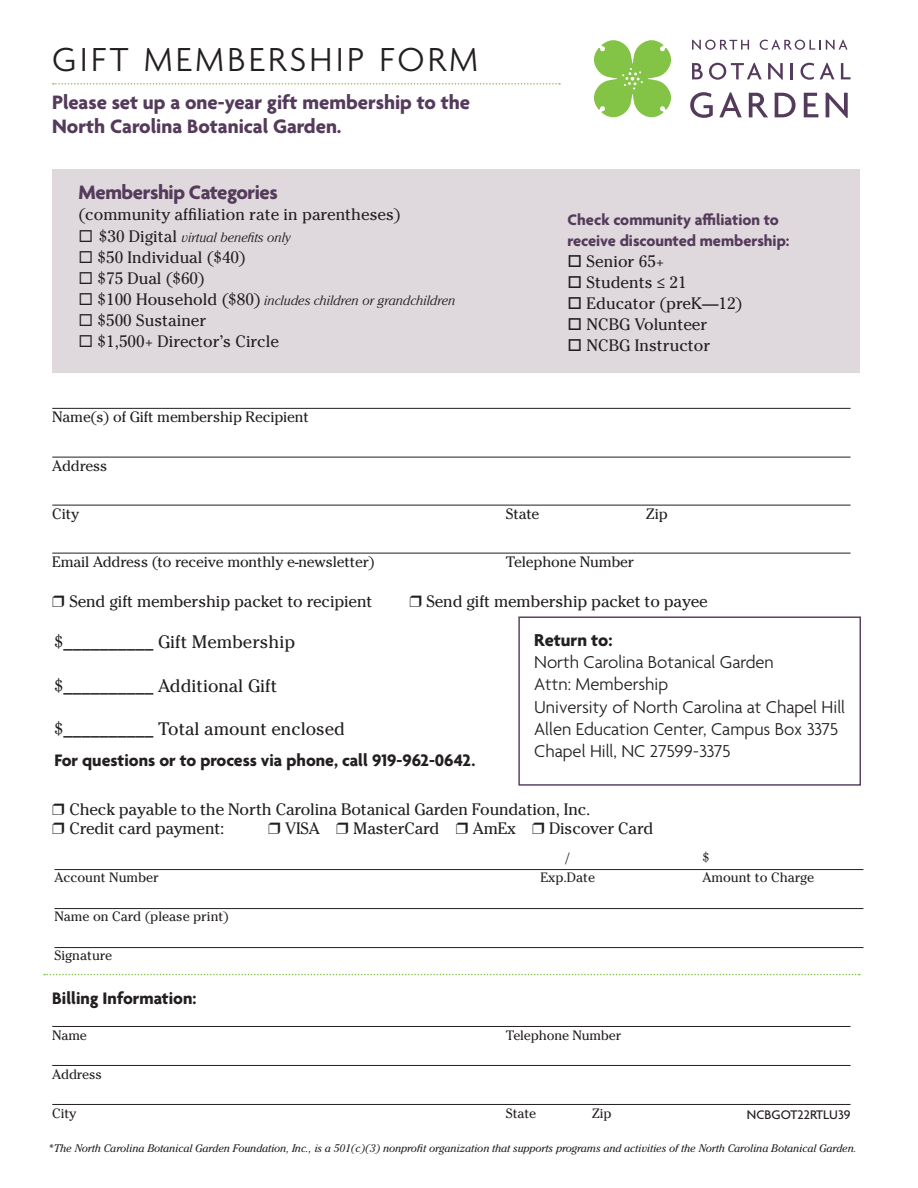
<style>
.page{position:relative;width:918px;height:1188px;background:#fff}
.page>*{position:absolute;margin:0;border:0;box-sizing:border-box;transform-origin:0 0}
.t1{font:300 36px "Agenda";letter-spacing:.09em;color:#231f20}
.t2{font:700 21px/24px "Agenda";color:#553b5b}
.t3{font:700 21px "Agenda";letter-spacing:-.02em;color:#553b5b}
.t4{font:300 18.6px/22.4px "Agenda";color:#231f20}
.t5{font:700 18.6px "Agenda";color:#231f20}
.t6{font:18px "Cheltenham Std";color:#231f20}
.t7{font:700 18px "Agenda";color:#231f20}
.t8{font:16.5px/21px "Cheltenham Std";letter-spacing:-.01em;color:#231f20}
.t9{font:700 16.5px/21px "Agenda";color:#553b5b}
.t10{font:15px "Cheltenham Std";letter-spacing:-.01em;color:#231f20}
.t11{font:13.5px "Cheltenham Std";color:#231f20}
.t12{font:italic 300 13.5px "Cheltenham Std";color:#231f20}
.t13{font:500 13.5px "Agenda";color:#231f20}
.t14{font:italic 10.95px "Cheltenham Std";letter-spacing:-.01em;color:#231f20}
.s1{font-weight:400;font-style:normal;font-size:16.5px}
</style>
<div class="page">
<hr style="left:55px;top:869px;width:808px;height:1px;background:#231f20">
<hr style="left:55px;top:908px;width:808px;height:1px;background:#231f20">
<hr style="left:55px;top:947px;width:808px;height:1px;background:#231f20">
<div style="left:52px;top:169px;width:807px;height:204px;background:#dfd8dd"></div>
<svg style="left:692px;top:40px;width:57px;height:10px"></svg>
<svg style="left:760px;top:40px;width:88px;height:10px"></svg>
<svg style="left:692px;top:63px;width:11px;height:16px"></svg>
<svg style="left:709px;top:63px;width:53px;height:17px"></svg>
<svg style="left:768px;top:63px;width:15px;height:17px"></svg>
<svg style="left:791px;top:63px;width:2px;height:16px"></svg>
<svg style="left:801px;top:63px;width:13px;height:17px"></svg>
<svg style="left:820px;top:63px;width:14px;height:16px"></svg>
<svg style="left:841px;top:63px;width:10px;height:16px"></svg>
<svg style="left:690px;top:92px;width:23px;height:26px"></svg>
<svg style="left:719px;top:92px;width:23px;height:25px"></svg>
<svg style="left:749px;top:93px;width:19px;height:24px"></svg>
<svg style="left:775px;top:93px;width:21px;height:24px"></svg>
<svg style="left:804px;top:93px;width:14px;height:24px"></svg>
<svg style="left:826px;top:93px;width:22px;height:25px"></svg>
<svg style="left:594px;top:40px;width:77px;height:78px"></svg>
<div style="left:518px;top:616px;width:343px;height:170px;border:1px solid #553b5b"></div>
<svg style="left:44px;top:974px;width:816px;height:1px"></svg>
<hr style="left:52px;top:408px;width:799px;height:1px;background:#231f20">
<hr style="left:52px;top:457px;width:799px;height:1px;background:#231f20">
<hr style="left:52px;top:505px;width:799px;height:1px;background:#231f20">
<hr style="left:52px;top:553px;width:799px;height:1px;background:#231f20">
<svg style="left:53px;top:83px;width:507px;height:2px"></svg>
<hr style="left:52px;top:1026px;width:799px;height:1px;background:#231f20">
<hr style="left:52px;top:1065px;width:799px;height:1px;background:#231f20">
<hr style="left:52px;top:1104px;width:799px;height:1px;background:#231f20">
<h1 class="t1" style="left:52px;top:40px;width:428px">GIFT MEMBERSHIP FORM</h1>
<p class="t2" style="left:52px;top:91px;width:419px">Please set up a one-year gift membership to the<br>North Carolina Botanical Garden.</p>
<p class="t3" style="left:79px;top:181px;width:201px">Membership Categories</p>
<p class="t8" style="left:79px;top:204px;width:324px">(community affiliation rate in parentheses)</p>
<p class="t12" style="left:99px;top:230px;width:193px"><span class="s1">$30 Digital</span> virtual benefits only</p>
<p class="t8" style="left:98px;top:247px;width:150px">$50 Individual ($40) $75 Dual ($60)</p>
<p class="t12" style="left:98px;top:293px;width:359px"><span class="s1">$100 Household ($80)</span> includes children or grandchildren</p>
<p class="t8" style="left:98px;top:310px;width:183px">$500 Sustainer<br>$1,500+ Director’s Circle</p>
<p class="t9" style="left:568px;top:211px;width:223px">Check community affiliation to receive discounted membership:</p>
<p class="t8" style="left:587px;top:251px;width:157px">Senior 65+<br>Students ≤ 21<br>Educator (preK—12)<br>NCBG Volunteer<br>NCBG Instructor</p>
<p class="t10" style="left:52px;top:408px;width:258px">Name(s) of Gift membership Recipient</p>
<p class="t10" style="left:52px;top:457px;width:57px">Address</p>
<p class="t10" style="left:52px;top:505px;width:28px">City</p>
<p class="t10" style="left:506px;top:505px;width:35px">State</p>
<p class="t10" style="left:646px;top:505px;width:23px">Zip</p>
<p class="t10" style="left:52px;top:553px;width:324px">Email Address (to receive monthly e-newsletter)</p>
<p class="t10" style="left:506px;top:553px;width:130px">Telephone Number</p>
<p class="t8" style="left:69px;top:591px;width:305px">Send gift membership packet to recipient</p>
<p class="t8" style="left:426px;top:591px;width:283px">Send gift membership packet to payee</p>
<p class="t6" style="left:54px;top:632px;width:243px">$__________ Gift Membership</p>
<p class="t6" style="left:54px;top:675px;width:225px">$__________ Additional Gift</p>
<p class="t6" style="left:54px;top:718px;width:293px">$__________ Total amount enclosed</p>
<p class="t7" style="left:55px;top:751px;width:422px">For questions or to process via phone, call 919-962-0642.</p>
<p class="t5" style="left:534px;top:630px;width:80px">Return to:</p>
<p class="t4" style="left:534px;top:652px;width:313px">North Carolina Botanical Garden<br>Attn: Membership<br>University of North Carolina at Chapel Hill<br>Allen Education Center, Campus Box 3375<br>Chapel Hill, NC 27599-3375</p>
<p class="t8" style="left:69px;top:800px;width:523px;line-height:18.8px">Check payable to the North Carolina Botanical Garden Foundation, Inc.<br>Credit card payment:</p>
<p class="t8" style="left:285px;top:818px;width:36px">VISA</p>
<p class="t8" style="left:353px;top:818px;width:88px">MasterCard</p>
<p class="t8" style="left:473px;top:818px;width:44px">AmEx</p>
<p class="t8" style="left:549px;top:818px;width:106px">Discover Card</p>
<p class="t11" style="left:565px;top:850px;width:6px">/</p>
<p class="t11" style="left:703px;top:850px;width:9px">$</p>
<p class="t11" style="left:55px;top:869px;width:106px">Account Number</p>
<p class="t11" style="left:541px;top:869px;width:56px">Exp.Date</p>
<p class="t11" style="left:703px;top:869px;width:113px">Amount to Charge</p>
<p class="t11" style="left:55px;top:908px;width:176px">Name on Card (please print)</p>
<p class="t11" style="left:55px;top:947px;width:59px">Signature</p>
<p class="t7" style="left:52px;top:989px;width:146px">Billing Information:</p>
<p class="t11" style="left:52px;top:1028px;width:36px">Name</p>
<p class="t11" style="left:506px;top:1028px;width:117px">Telephone Number</p>
<p class="t11" style="left:52px;top:1067px;width:51px">Address</p>
<p class="t11" style="left:52px;top:1106px;width:26px">City</p>
<p class="t11" style="left:506px;top:1106px;width:32px">State</p>
<p class="t11" style="left:592px;top:1106px;width:21px">Zip</p>
<p class="t13" style="left:747px;top:1108px;width:105px">NCBGOT22RTLU39</p>
<p class="t14" style="left:48px;top:1141px;width:810px">*The North Carolina Botanical Garden Foundation, Inc., is a 501(c)(3) nonprofit organization that supports programs and activities of the North Carolina Botanical Garden.</p>
</div>
